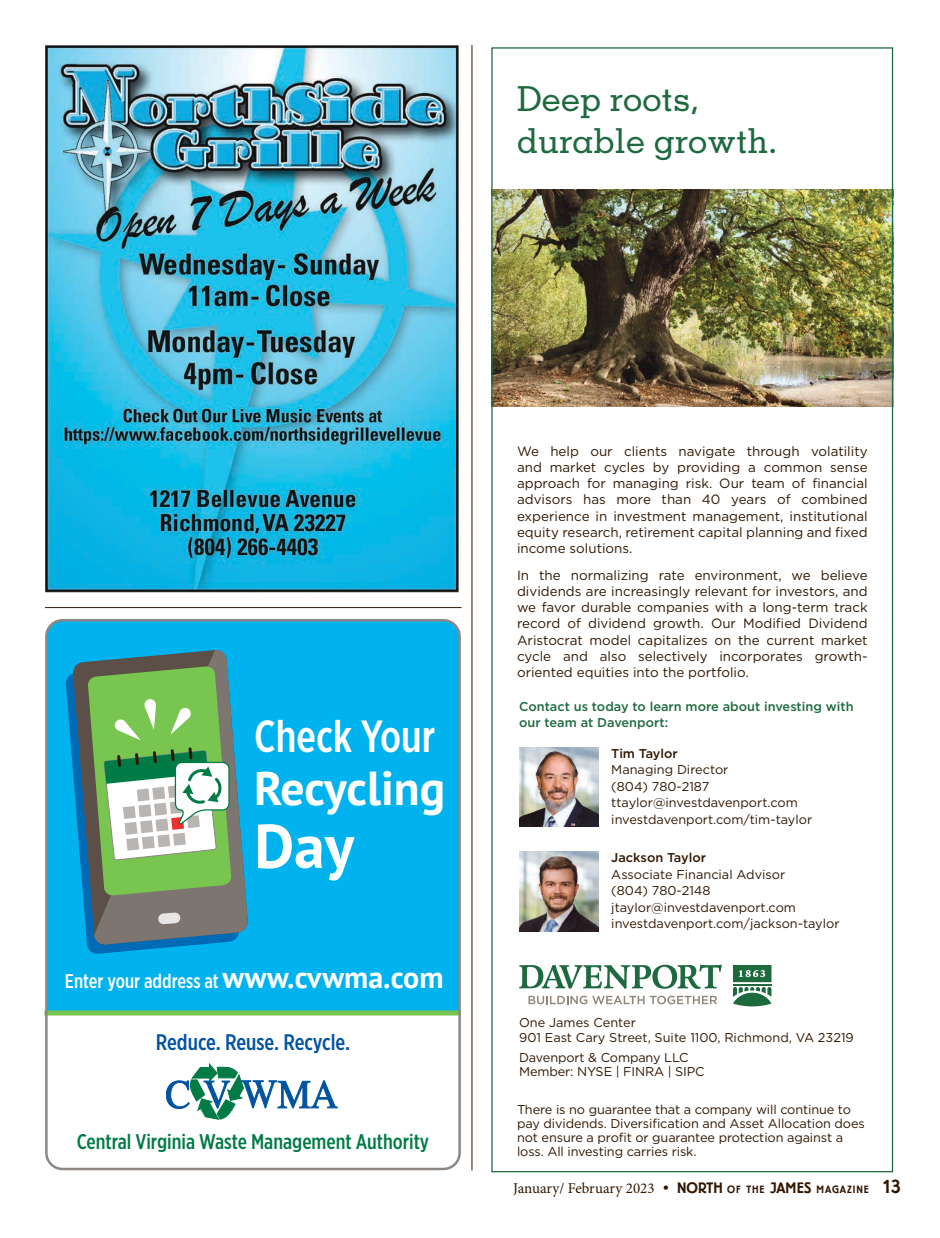
<style>
.page{position:relative;width:940px;height:1238px;background:#fff}
.page>*{position:absolute;margin:0;border:0;box-sizing:border-box;transform-origin:0 0}
.t1{font:700 61.62px "PT Sans";color:#fff}
.t2{font:700 47.5px "PT Sans";letter-spacing:-.005em;color:#fff}
.t3{font:500 45px "Gotham X Narrow";color:#fff}
.t4{font:500 34.38px/41.2px "Memphis LT Std";color:#1e6a3f}
.t5{font:500 22.5px "Gotham X Narrow";color:#0053a1}
.t6{font:500 21.25px "Gotham X Narrow";color:#007b46}
.t7{font:500 20px "Gotham X Narrow";color:#fff}
.t8{font:15px "Minion Pro";color:#311600}
.t9{font:13.38px/16.1px "Gotham";color:#311600;text-align:justify}
.t10{font:12.75px/16.6px "Gotham";letter-spacing:-.01em;color:#311600}
.t11{font:500 12.75px/15.2px "Gotham";color:#1e6a3f}
.s1{font-family:"PT Sans";font-weight:700;font-size:30px}
.s2{font-weight:500}
.s3{font-family:"Berliner Grotesk";font-weight:500}
.s4{font-family:"Berliner Grotesk";font-weight:500;font-size:10.5px}
.s5{font-family:"Berliner Grotesk";font-weight:500;font-size:18.75px}
</style>
<div class="page">
<hr style="left:472px;top:45px;width:1px;height:1125px;background:#311600">
<div style="left:48px;top:622px;width:410px;height:388px;background:#00b2ed"></div>
<svg style="left:166px;top:1064px;width:171px;height:55px"></svg>
<svg style="left:66px;top:660px;width:173px;height:293px;background:#009fde"></svg>
<svg style="left:73px;top:649px;width:15px;height:296px;background:#1f78a1"></svg>
<svg style="left:88px;top:649px;width:160px;height:296px;background:#7aa983"></svg>
<div style="left:45px;top:1010px;width:416px;height:5px;background:#78c54f"></div>
<div style="left:45px;top:619px;width:416px;height:551px;border:2px solid #8d8783;border-radius:16px"></div>
<hr style="left:45px;top:607px;width:416px;height:1px;background:#311600">
<img style="left:45px;top:45px;width:416px;height:548px">
<svg style="left:528px;top:995px;width:189px;height:9px"></svg>
<svg style="left:519px;top:964px;width:203px;height:25px"></svg>
<svg style="left:733px;top:965px;width:38px;height:41px"></svg>
<img style="left:519px;top:747px;width:79px;height:79px">
<img style="left:519px;top:851px;width:79px;height:80px">
<img style="left:493px;top:189px;width:398px;height:217px">
<p class="t4" style="left:517px;top:78px;width:262px">Deep roots, durable growth.</p>
<p class="t3" style="left:254px;top:708px;width:183px">Check Your</p>
<p class="t2" style="left:254px;top:757px;width:192px">Recycling</p>
<p class="t1" style="left:254px;top:805px;width:101px">Day</p>
<p class="t7" style="left:65px;top:968px;width:380px">Enter your address at <span class="s1">www.cvwma.com</span></p>
<p class="t5" style="left:156px;top:1028px;width:196px">Reduce. Reuse. Recycle.</p>
<p class="t6" style="left:77px;top:1128px;width:354px">Central Virginia Waste Management Authority</p>
<p class="t9" style="left:517px;top:443px;width:352px">We help our clients navigate through volatility and market cycles by providing a common sense approach for managing risk. Our team of financial advisors has more than 40 years of combined experience in investment management, institutional equity research, retirement capital planning and fixed income solutions.</p>
<p class="t9" style="left:517px;top:567px;width:352px">In the normalizing rate environment, we believe dividends are increasingly relevant for investors, and we favor durable companies with a long-term track record of dividend growth. Our Modified Dividend Aristocrat model capitalizes on the current market cycle and also selectively incorporates growth&shy;oriented equities into the portfolio.</p>
<p class="t11" style="left:519px;top:699px;width:336px">Contact us today to learn more about investing with our team at Davenport:</p>
<p class="t10" style="left:611px;top:744px;width:202px"><span class="s2">Tim Taylor<br></span>Managing Director<br>(804) 780-2187 ttaylor@investdavenport.com investdavenport.com/tim-taylor</p>
<p class="t10" style="left:611px;top:849px;width:230px"><span class="s2">Jackson Taylor<br></span>Associate Financial Advisor<br>(804) 780-2148 jtaylor@investdavenport.com investdavenport.com/jackson-taylor</p>
<p class="t10" style="left:519px;top:1014px;width:336px;line-height:15.2px">One James Center<br>901 East Cary Street, Suite 1100, Richmond, VA 23219</p>
<p class="t10" style="left:519px;top:1050px;width:187px;line-height:14px">Davenport &amp; Company LLC<br>Member: NYSE | FINRA | SIPC</p>
<p class="t10" style="left:517px;top:1102px;width:349px;line-height:14px">There is no guarantee that a company will continue to pay dividends. Diversification and Asset Allocation does not ensure a profit or guarantee protection against a loss. All investing carries risk.</p>
<p class="t8" style="left:513px;top:1178px;width:388px">January/ February 2023 <span class="s3">•</span> <span class="s3">NORTH</span> <span class="s4">OF TH E</span> <span class="s3">JAMES</span> <span class="s4">MA GAZIN E</span> <span class="s5">13</span></p>
</div>
